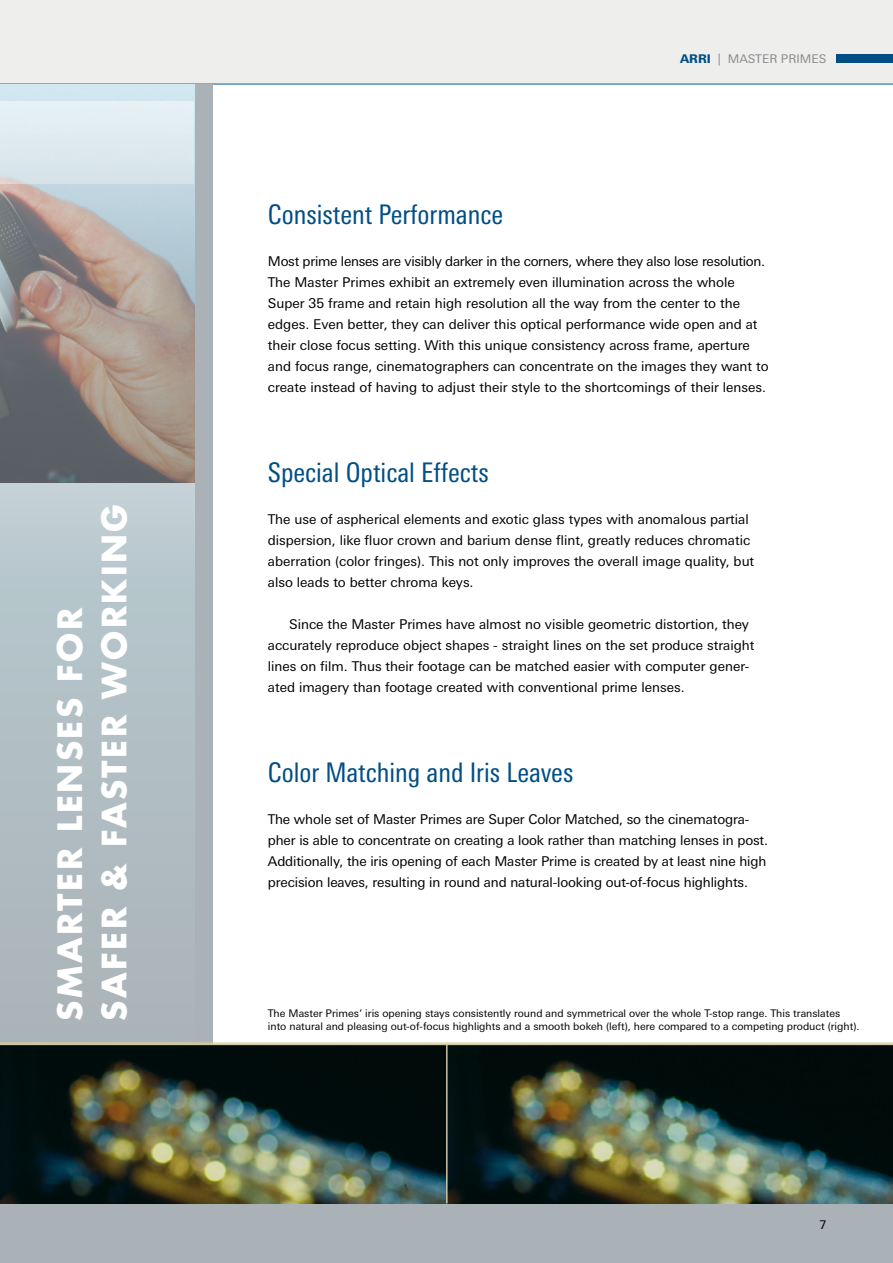
<style>
.page{position:relative;width:893px;height:1263px;background:#fff}
.page>*{position:absolute;margin:0;border:0;box-sizing:border-box;transform-origin:0 0}
.Fließtext{font:700 32.7px/44.1px "Futura Std";letter-spacing:.075em;color:#fff}
.Fließtext-2{font:condensed 27px "Linotype Univers";color:#004e85}
.Fließtext_Einzug{font:13.5px/21px "Linotype Univers Basic";color:#000}
.Fließtext-3{font:13.5px/21px "Linotype Univers Basic";letter-spacing:-.01em;color:#000}
.t1{font:12px "Linotype Univers Basic";color:#898a8c}
.t2{font:12px "Linotype Univers Basic";color:#000}
.Fließtext-4{font:10.5px/13.5px "Linotype Univers Basic";color:#000}
.s1{font-weight:800;color:#004e85}
</style>
<div class="page">
<div style="left:0;top:0;width:893px;height:84px;background:#eeeeed"></div>
<div style="left:0;top:1203px;width:893px;height:60px;background:#aab2b7"></div>
<hr style="left:0;top:84px;width:893px;height:1px;background:#005ea1">
<div style="left:836px;top:54px;width:57px;height:8px;background:#004e85"></div>
<svg style="left:0;top:483px;width:196px;height:559px;background:#b2bfc4"></svg>
<svg style="left:0;top:84px;width:196px;height:399px;background:#a8a7a6"></svg>
<div style="left:196px;top:84px;width:17px;height:983px;background:#aab2b7"></div>
<img style="left:448px;top:1045px;width:445px;height:158px">
<img style="left:0;top:1045px;width:446px;height:158px">
<hr style="left:0;top:1042px;width:893px;height:3px;background:#ccc6a3">
<div style="left:213px;top:961px;width:680px;height:82px;background:#fff"></div>
<hr style="left:446px;top:1045px;width:2px;height:158px;background:#ccc6a3">
<p class="Fließtext" style="left:48px;top:1020px;width:518px;rotate:-90deg">SMARTER LENSES FOR<br>SAFER &amp; FASTER WORKING</p>
<p class="t1" style="left:680px;top:52px;width:148px"><span class="s1">ARRI</span> | MASTER PRIMES</p>
<p class="Fließtext-2" style="left:268px;top:199px;width:237px">Consistent Performance</p>
<p class="Fließtext_Einzug" style="left:268px;top:251px;width:502px">Most prime lenses are visibly darker in the corners, where they also lose resolution.<br>The Master Primes exhibit an extremely even illumination across the whole Super 35 frame and retain high resolution all the way from the center to the edges. Even better, they can deliver this optical performance wide open and at their close focus setting. With this unique consistency across frame, aperture and focus range, cinematographers can concentrate on the images they want to create instead of having to adjust their style to the shortcomings of their lenses.</p>
<p class="Fließtext-2" style="left:268px;top:457px;width:222px">Special Optical Effects</p>
<p class="Fließtext-3" style="left:268px;top:509px;width:488px">The use of aspherical elements and exotic glass types with anomalous partial dispersion, like fluor crown and barium dense flint, greatly reduces chromatic aberration (color fringes). This not only improves the overall image quality, but also leads to better chroma keys.</p>
<p class="Fließtext_Einzug" style="left:268px;top:614px;width:488px;text-indent:21px">Since the Master Primes have almost no visible geometric distortion, they accurately reproduce object shapes - straight lines on the set produce straight lines on film. Thus their footage can be matched easier with computer gener&shy;ated imagery than footage created with conventional prime lenses.</p>
<p class="Fließtext-2" style="left:268px;top:757px;width:307px">Color Matching and Iris Leaves</p>
<p class="Fließtext-3" style="left:268px;top:809px;width:502px">The whole set of Master Primes are Super Color Matched, so the cinematogra&shy;pher is able to concentrate on creating a look rather than matching lenses in post.<br>Additionally, the iris opening of each Master Prime is created by at least nine high precision leaves, resulting in round and natural-looking out-of-focus highlights.</p>
<p class="Fließtext-4" style="left:268px;top:1006px;width:593px">The Master Primes‘ iris opening stays consistently round and symmetrical over the whole T-stop range. This translates into natural and pleasing out-of-focus highlights and a smooth bokeh (left), here compared to a competing product (right).</p>
<p class="t2" style="left:819px;top:1218px;width:8px">7</p>
</div>
